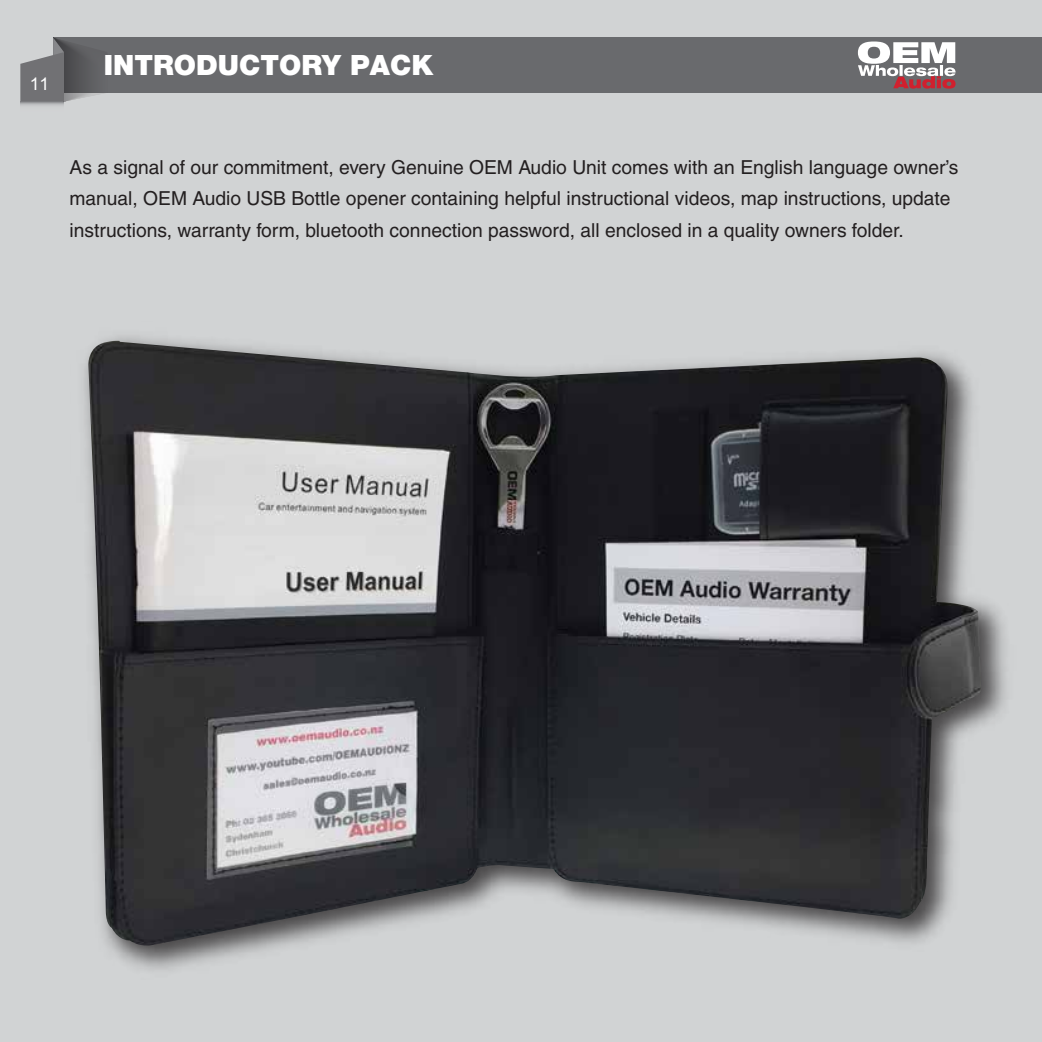
<style>
.page{position:relative;width:1042px;height:1042px;background:#d1d3d4}
.page>*{position:absolute;margin:0;border:0;box-sizing:border-box;transform-origin:0 0}
.t1{font:900 28px "Helvetica Neue";color:#fff}
.t2{font:19.25px/31.5px "Helvetica";color:#231f20}
.t3{font:17.5px "Arial";color:#fff}
</style>
<div class="page">
<div style="left:53px;top:38px;width:989px;height:55px;background:#696a6d"></div>
<svg style="left:20px;top:102px;width:44px;height:4px"></svg>
<svg style="left:20px;top:38px;width:84px;height:64px"></svg>
<svg style="left:858px;top:42px;width:97px;height:47px"></svg>
<img style="left:87px;top:340px;width:895px;height:608px">
<p class="t3" style="left:30px;top:72px;width:21px">11</p>
<h1 class="t1" style="left:104px;top:48px;width:331px">INTRODUCTORY PACK</h1>
<p class="t2" style="left:70px;top:151px;width:890px">As a signal of our commitment, every Genuine OEM Audio Unit comes with an English language owner’s manual, OEM Audio USB Bottle opener containing helpful instructional videos, map instructions, update instructions, warranty form, bluetooth connection password, all enclosed in a quality owners folder.</p>
</div>
